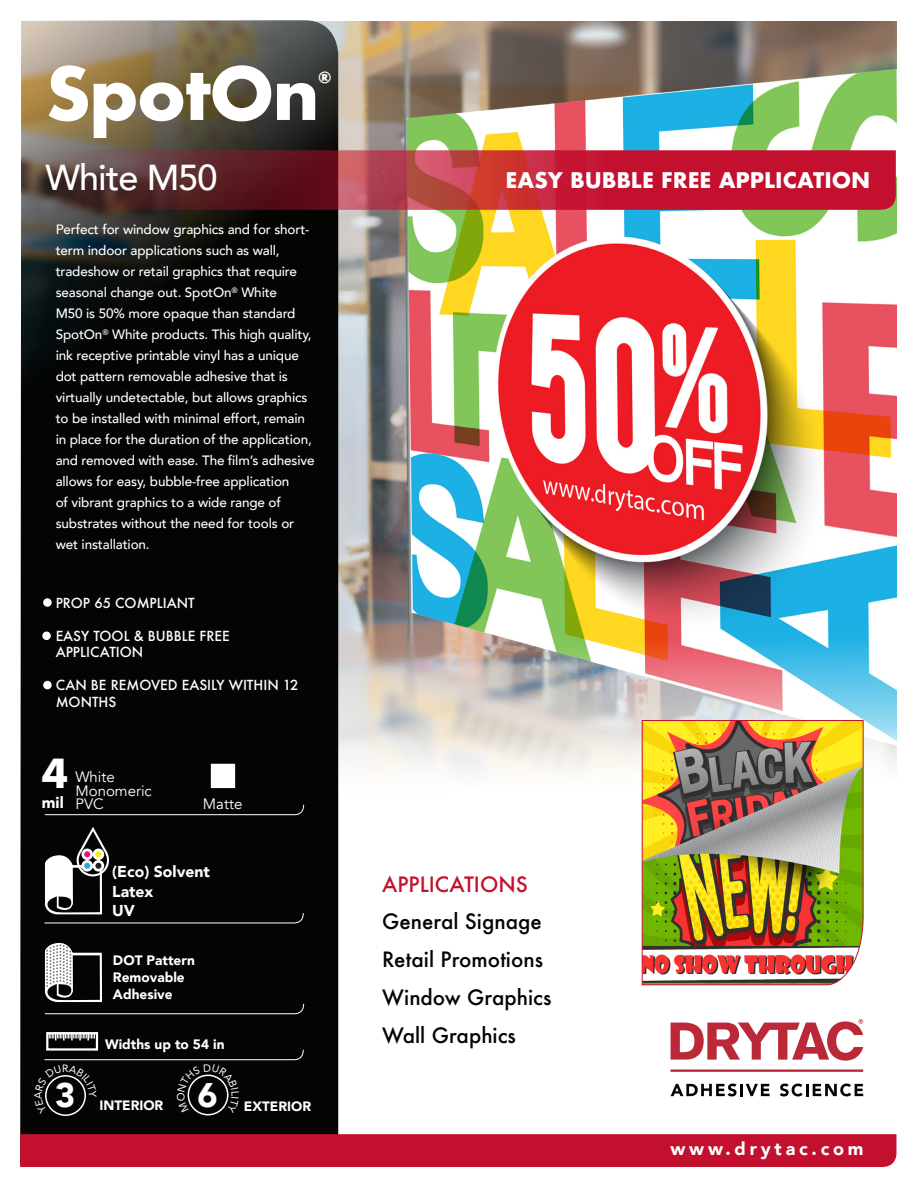
<style>
.page{position:relative;width:918px;height:1188px;background:#fff}
.page>*{position:absolute;margin:0;border:0;box-sizing:border-box;transform-origin:0 0}
.t1{font:700 70.5px "Futura";letter-spacing:-.025em;color:#fff}
.t2{font:700 39px "Futura";color:#fff}
.t3{font:500 36px "Avenir";letter-spacing:-.025em;color:#fff}
.t4{font:900 34.05px "Avenir";color:#fff}
.t5{font:700 21px "Futura";color:#fff}
.t6{font:500 20.55px "Futura";color:#040503}
.t7{font:500 20.55px "Futura";color:#c3102f}
.t8{font:900 18px "Avenir";letter-spacing:.21em;color:#fff}
.t9{font:900 15.75px "Avenir";color:#fff}
.t10{font:15px "Avenir";color:#fff}
.t11{font:700 14.85px "Futura";color:#fff}
.t12{font:900 13.65px "Avenir";color:#fff}
.t13{font:500 13.5px/21px "Avenir";letter-spacing:-.01em;color:#fff}
.t14{font:500 13.5px/16.5px "Futura";color:#fff}
.t15{font:900 13.5px "Avenir";color:#fff}
</style>
<div class="page">
<img style="left:338px;top:21px;width:559px;height:773px">
<svg style="left:20px;top:20px;width:318px;height:1114px;background:#171712"></svg>
<div style="left:43px;top:598px;width:9px;height:9px;background:#fff;border-radius:50%"></div>
<svg style="left:641px;top:720px;width:224px;height:266px;background:#b39654"></svg>
<svg style="left:45px;top:150px;width:851px;height:61px;background:#9d2836"></svg>
<div style="left:20px;top:1134px;width:877px;height:33px;background:#c3102f"></div>
<svg style="left:671px;top:1019px;width:192px;height:42px"></svg>
<svg style="left:671px;top:1084px;width:99px;height:12px"></svg>
<svg style="left:780px;top:1084px;width:83px;height:12px"></svg>
<hr style="left:671px;top:1069px;width:192px;height:3px;background:#bb2938">
<div style="left:42px;top:632px;width:9px;height:8px;background:#fff;border-radius:50%"></div>
<svg style="left:44px;top:804px;width:261px;height:11px;background:#171716"></svg>
<div style="left:211px;top:764px;width:24px;height:24px;background:#fff"></div>
<svg style="left:44px;top:827px;width:261px;height:97px;background:#1a1b19"></svg>
<svg style="left:44px;top:942px;width:261px;height:73px;background:#191a18"></svg>
<div style="left:46px;top:1032px;width:52px;height:19px;border:2px solid #fff"></div>
<svg style="left:49px;top:1032px;width:46px;height:8px"></svg>
<div style="left:43px;top:681px;width:9px;height:8px;background:#fff;border-radius:50%"></div>
<div style="left:45px;top:1075px;width:41px;height:41px;border:2px solid #fff;border-radius:50%"></div>
<div style="left:188px;top:1075px;width:40px;height:40px;border:2px solid #fff;border-radius:50%"></div>
<div style="left:34px;top:1049px;width:271px;height:65px;background:#040503"></div>
<p class="t1" style="left:45px;top:42px;width:276px">SpotOn</p>
<p class="t11" style="left:318px;top:67px;width:16px">®</p>
<p class="t3" style="left:45px;top:146px;width:174px">White M50</p>
<p class="t13" style="left:56px;top:218px;width:260px">Perfect for window graphics and for short&shy;term indoor applications such as wall, tradeshow or retail graphics that require seasonal change out. SpotOn<sup>®</sup> White<br>M50 is 50% more opaque than standard SpotOn<sup>®</sup> White products. This high quality, ink receptive printable vinyl has a unique dot pattern removable adhesive that is virtually undetectable, but allows graphics to be installed with minimal effort, remain in place for the duration of the application, and removed with ease. The film’s adhesive allows for easy, bubble-free application<br>of vibrant graphics to a wide range of substrates without the need for tools or wet installation.</p>
<p class="t14" style="left:56px;top:594px;width:141px">PROP 65 COMPLIANT</p>
<p class="t14" style="left:56px;top:627px;width:176px">EASY TOOL &amp; BUBBLE FREE<br>APPLICATION</p>
<p class="t14" style="left:56px;top:677px;width:244px">CAN BE REMOVED EASILY WITHIN 12<br>MONTHS</p>
<p class="t2" style="left:42px;top:746px;width:28px">4</p>
<p class="t9" style="left:42px;top:789px;width:23px">mil</p>
<p class="t10" style="left:75px;top:768px;width:41px">White</p>
<p class="t10" style="left:75px;top:782px;width:78px">Monomeric</p>
<p class="t10" style="left:75px;top:795px;width:30px">PVC</p>
<p class="t10" style="left:203px;top:795px;width:41px">Matte</p>
<p class="t9" style="left:112px;top:858px;width:99px">(Eco) Solvent</p>
<p class="t9" style="left:112px;top:878px;width:43px">Latex</p>
<p class="t9" style="left:112px;top:897px;width:24px">UV</p>
<p class="t12" style="left:113px;top:949px;width:84px">DOT Pattern</p>
<p class="t12" style="left:113px;top:966px;width:73px">Removable</p>
<p class="t12" style="left:113px;top:983px;width:61px">Adhesive</p>
<p class="t12" style="left:105px;top:1033px;width:121px">Widths up to 54 in</p>
<p class="t4" style="left:55px;top:1066px;width:22px">3</p>
<p class="t15" style="left:99px;top:1094px;width:65px">INTERIOR</p>
<p class="t4" style="left:198px;top:1066px;width:22px">6</p>
<p class="t15" style="left:244px;top:1094px;width:69px">EXTERIOR</p>
<p class="t5" style="left:506px;top:165px;width:366px">EASY BUBBLE FREE APPLICATION</p>
<p class="t7" style="left:382px;top:870px;width:147px">APPLICATIONS</p>
<p class="t6" style="left:382px;top:908px;width:161px">General Signage</p>
<p class="t6" style="left:382px;top:945px;width:162px">Retail Promotions</p>
<p class="t6" style="left:382px;top:983px;width:171px">Window Graphics</p>
<p class="t6" style="left:382px;top:1021px;width:135px">Wall Graphics</p>
<p class="t8" style="left:671px;top:1133px;width:195px">www.drytac.com</p>
</div>
